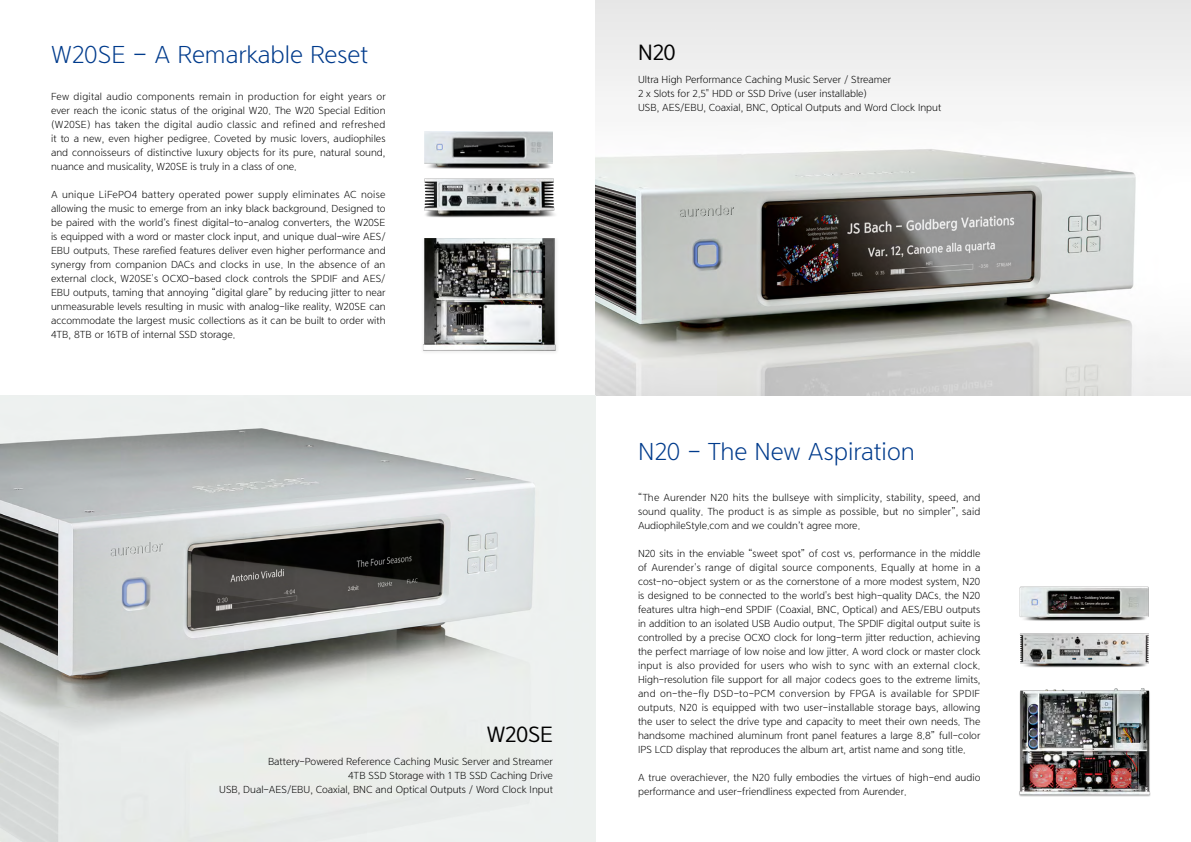
<style>
.page{position:relative;width:1191px;height:842px;background:#fff}
.page>*{position:absolute;margin:0;border:0;box-sizing:border-box;transform-origin:0 0}
.t1{font:24px "Yoon Gothic Pro 730";color:#003b8c}
.t2{font:20px "Yoon Gothic Pro 750";color:#000}
.t3{font:10px/14px "Yoon Gothic Pro 730";color:#000;text-align:justify}
</style>
<div class="page">
<img style="left:595px;top:0;width:596px;height:395px">
<img style="left:1019px;top:586px;width:130px;height:35px">
<img style="left:1020px;top:633px;width:129px;height:35px">
<img style="left:1019px;top:688px;width:132px;height:109px">
<img style="left:0;top:395px;width:595px;height:447px">
<img style="left:425px;top:132px;width:128px;height:34px">
<img style="left:424px;top:166px;width:131px;height:52px">
<img style="left:422px;top:238px;width:135px;height:114px">
<h1 class="t1" style="left:51px;top:40px;width:319px">W20SE – A Remarkable Reset</h1>
<p class="t3" style="left:51px;top:89px;width:336px">Few digital audio components remain in production for eight years or ever reach the iconic status of the original W20. The W20 Special Edition (W20SE) has taken the digital audio classic and refined and refreshed it to a new, even higher pedigree. Coveted by music lovers, audiophiles and connoisseurs of distinctive luxury objects for its pure, natural sound, nuance and musicality, W20SE is truly in a class of one.</p>
<p class="t3" style="left:51px;top:187px;width:336px">A unique LiFePO4 battery operated power supply eliminates AC noise allowing the music to emerge from an inky black background. Designed to be paired with the world’s finest digital-to-analog converters, the W20SE is equipped with a word or master clock input, and unique dual-wire AES/ EBU outputs. These rarefied features deliver even higher performance and synergy from companion DACs and clocks in use. In the absence of an external clock, W20SE's OCXO-based clock controls the SPDIF and AES/ EBU outputs, taming that annoying “digital glare” by reducing jitter to near unmeasurable levels resulting in music with analog-like reality. W20SE can accommodate the largest music collections as it can be built to order with 4TB, 8TB or 16TB of internal SSD storage.</p>
<h2 class="t2" style="left:487px;top:721px;width:68px">W20SE</h2>
<p class="t3" style="left:219px;top:754px;width:335px;text-align:right">Battery-Powered Reference Caching Music Server and Streamer<br>4TB SSD Storage with 1 TB SSD Caching Drive<br>USB, Dual-AES/EBU, Coaxial, BNC and Optical Outputs / Word Clock Input</p>
<h2 class="t2" style="left:638px;top:39px;width:39px">N20</h2>
<p class="t3" style="left:638px;top:72px;width:305px;text-align:left">Ultra High Performance Caching Music Server / Streamer<br>2 x Slots for 2.5" HDD or SSD Drive (user installable)<br>USB, AES/EBU, Coaxial, BNC, Optical Outputs and Word Clock Input</p>
<h1 class="t1" style="left:638px;top:437px;width:278px">N20 - The New Aspiration</h1>
<p class="t3" style="left:638px;top:490px;width:344px">“The Aurender N20 hits the bullseye with simplicity, stability, speed, and sound quality. The product is as simple as possible, but no simpler”, said AudiophileStyle.com and we couldn’t agree more.</p>
<p class="t3" style="left:638px;top:546px;width:344px">N20 sits in the enviable “sweet spot” of cost vs. performance in the middle of Aurender's range of digital source components. Equally at home in a cost-no-object system or as the cornerstone of a more modest system, N20 is designed to be connected to the world's best high-quality DACs. the N20 features ultra high-end SPDIF (Coaxial, BNC, Optical) and AES/EBU outputs in addition to an isolated USB Audio output. The SPDIF digital output suite is controlled by a precise OCXO clock for long-term jitter reduction, achieving the perfect marriage of low noise and low jitter. A word clock or master clock input is also provided for users who wish to sync with an external clock.<br>High-resolution file support for all major codecs goes to the extreme limits, and on-the-fly DSD-to-PCM conversion by FPGA is available for SPDIF outputs. N20 is equipped with two user-installable storage bays, allowing the user to select the drive type and capacity to meet their own needs. The handsome machined aluminum front panel features a large 8.8” full-color IPS LCD display that reproduces the album art, artist name and song title.</p>
<p class="t3" style="left:638px;top:770px;width:344px">A true overachiever, the N20 fully embodies the virtues of high-end audio performance and user-friendliness expected from Aurender.</p>
</div>
